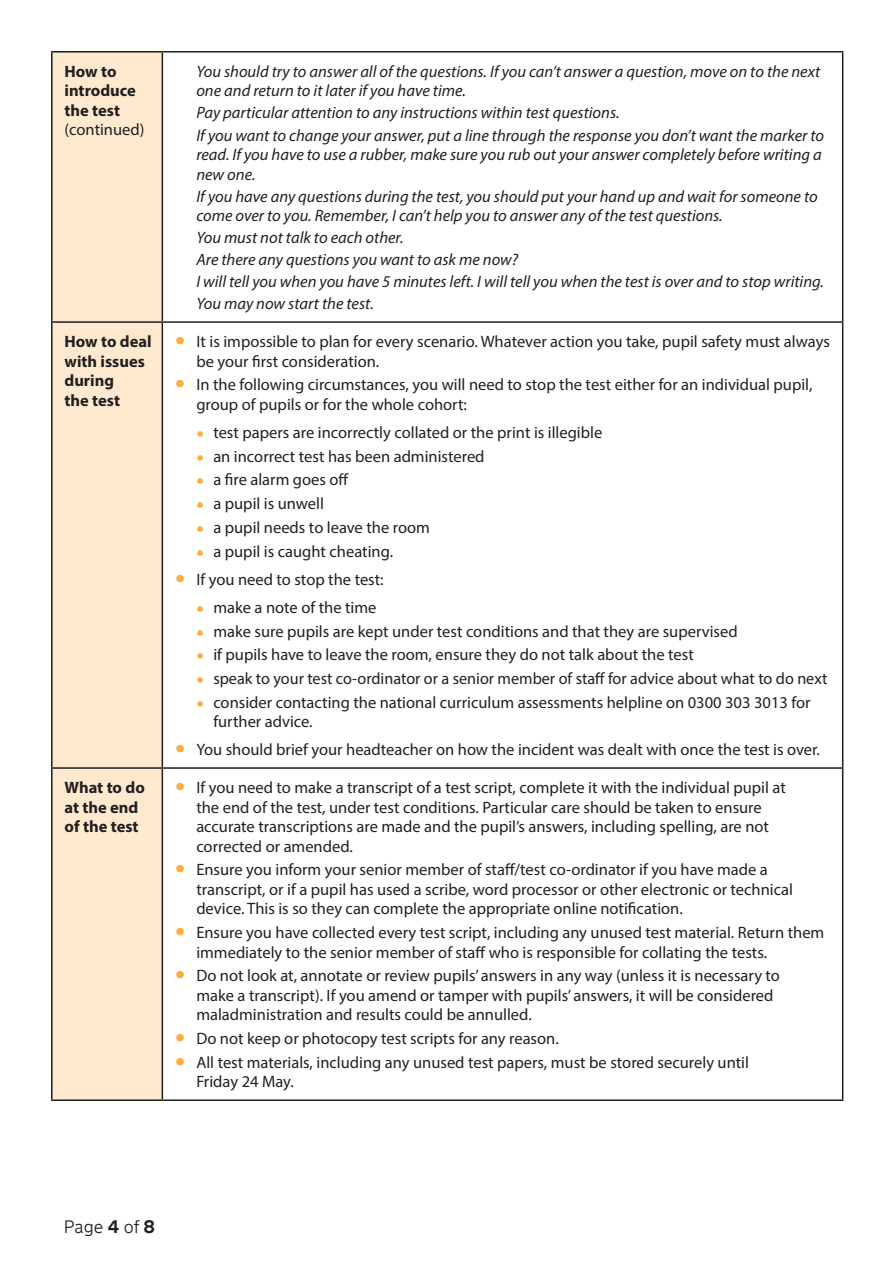
<style>
.page{position:relative;width:893px;height:1263px;background:#fff}
.page>*{position:absolute;margin:0;border:0;box-sizing:border-box;transform-origin:0 0}
.t1{font:300 18px "New Transport";color:#231f20}
.t2{font:16.5px/19.5px "Myriad Pro";color:#231f20}
.Table_body_indent{font:italic 16.5px/19.5px "Myriad Pro";color:#231f20}
.Table_body{font:700 16.5px/19.5px "Myriad Pro";color:#231f20}
.s1{font-weight:400}
.s2{font-size:36px;color:#ffad40}
.s3{font-size:27px;color:#ffad40}
.s4{font-weight:700}
</style>
<div class="page">
<div style="left:53px;top:53px;width:109px;height:1046px;background:#ffead0"></div>
<hr style="left:51px;top:53px;width:2px;height:268px;background:#1d1e1f">
<hr style="left:162px;top:53px;width:1px;height:268px;background:#1d1e1f">
<hr style="left:842px;top:53px;width:1px;height:268px;background:#1d1e1f">
<hr style="left:51px;top:323px;width:2px;height:444px;background:#1d1e1f">
<hr style="left:162px;top:323px;width:1px;height:444px;background:#1d1e1f">
<hr style="left:842px;top:323px;width:1px;height:444px;background:#1d1e1f">
<hr style="left:51px;top:767px;width:111px;height:2px;background:#1d1e1f">
<hr style="left:51px;top:769px;width:2px;height:330px;background:#1d1e1f">
<hr style="left:162px;top:767px;width:681px;height:2px;background:#1d1e1f">
<hr style="left:162px;top:769px;width:1px;height:330px;background:#1d1e1f">
<hr style="left:842px;top:769px;width:1px;height:330px;background:#1d1e1f">
<hr style="left:51px;top:1099px;width:111px;height:2px;background:#1d1e1f">
<hr style="left:162px;top:1099px;width:681px;height:2px;background:#1d1e1f">
<hr style="left:51px;top:51px;width:111px;height:2px;background:#1d1e1f">
<hr style="left:162px;top:51px;width:681px;height:2px;background:#1d1e1f">
<hr style="left:51px;top:321px;width:111px;height:2px;background:#1d1e1f">
<hr style="left:162px;top:321px;width:681px;height:2px;background:#1d1e1f">
<p class="Table_body" style="left:65px;top:61px;width:81px">How to introduce the test <span class="s1">(continued)</span></p>
<p class="Table_body_indent" style="left:196px;top:61px;width:625px">You should try to answer all of the questions. If you can’t answer a question, move on to the next one and return to it later if you have time.</p>
<p class="Table_body_indent" style="left:196px;top:103px;width:425px">Pay particular attention to any instructions within test questions.</p>
<p class="Table_body_indent" style="left:196px;top:125px;width:629px">If you want to change your answer, put a line through the response you don’t want the marker to read. If you have to use a rubber, make sure you rub out your answer completely before writing a new one.</p>
<p class="Table_body_indent" style="left:196px;top:186px;width:623px">If you have any questions during the test, you should put your hand up and wait for someone to come over to you. Remember, I can’t help you to answer any of the test questions.</p>
<p class="Table_body_indent" style="left:196px;top:228px;width:209px">You must not talk to each other.</p>
<p class="Table_body_indent" style="left:196px;top:250px;width:323px">Are there any questions you want to ask me now?</p>
<p class="Table_body_indent" style="left:196px;top:272px;width:629px">I will tell you when you have 5 minutes left. I will tell you when the test is over and to stop writing.</p>
<p class="Table_body_indent" style="left:196px;top:294px;width:179px">You may now start the test.</p>
<p class="Table_body" style="left:65px;top:331px;width:89px">How to deal with issues during<br>the test</p>
<p class="t2" style="left:196px;top:332px;width:635px;text-indent:-21px"><span class="s2">•</span> It is impossible to plan for every scenario. Whatever action you take, pupil safety must always be your first consideration.</p>
<p class="t2" style="left:196px;top:375px;width:618px;text-indent:-21px"><span class="s2">•</span> In the following circumstances, you will need to stop the test either for an individual pupil, group of pupils or for the whole cohort:</p>
<p class="t2" style="left:196px;top:422px;width:407px"><span class="s3">•</span> test papers are incorrectly collated or the print is illegible</p>
<p class="t2" style="left:196px;top:446px;width:290px"><span class="s3">•</span> an incorrect test has been administered</p>
<p class="t2" style="left:196px;top:470px;width:154px"><span class="s3">•</span> a fire alarm goes off</p>
<p class="t2" style="left:196px;top:494px;width:129px"><span class="s3">•</span> a pupil is unwell</p>
<p class="t2" style="left:196px;top:517px;width:235px"><span class="s3">•</span> a pupil needs to leave the room</p>
<p class="t2" style="left:196px;top:541px;width:198px"><span class="s3">•</span> a pupil is caught cheating.</p>
<p class="t2" style="left:175px;top:569px;width:210px"><span class="s2">•</span> If you need to stop the test:</p>
<p class="t2" style="left:196px;top:597px;width:182px"><span class="s3">•</span> make a note of the time</p>
<p class="t2" style="left:196px;top:621px;width:543px"><span class="s3">•</span> make sure pupils are kept under test conditions and that they are supervised</p>
<p class="t2" style="left:196px;top:645px;width:499px"><span class="s3">•</span> if pupils have to leave the room, ensure they do not talk about the test</p>
<p class="t2" style="left:196px;top:668px;width:633px"><span class="s3">•</span> speak to your test co-ordinator or a senior member of staff for advice about what to do next</p>
<p class="t2" style="left:213px;top:692px;width:599px;text-indent:-17px"><span class="s3">•</span> consider contacting the national curriculum assessments helpline on 0300 303 3013 for further advice.</p>
<p class="t2" style="left:175px;top:740px;width:646px"><span class="s2">•</span> You should brief your headteacher on how the incident was dealt with once the test is over.</p>
<p class="Table_body" style="left:65px;top:777px;width:82px">What to do at the end of the test</p>
<p class="t2" style="left:196px;top:778px;width:591px;text-indent:-21px"><span class="s2">•</span> If you need to make a transcript of a test script, complete it with the individual pupil at the end of the test, under test conditions. Particular care should be taken to ensure accurate transcriptions are made and the pupil’s answers, including spelling, are not corrected or amended.</p>
<p class="t2" style="left:196px;top:860px;width:598px;text-indent:-21px"><span class="s2">•</span> Ensure you inform your senior member of staff/test co-ordinator if you have made a transcript, or if a pupil has used a scribe, word processor or other electronic or technical device. This is so they can complete the appropriate online notification.</p>
<p class="t2" style="left:196px;top:923px;width:629px;text-indent:-21px"><span class="s2">•</span> Ensure you have collected every test script, including any unused test material. Return them immediately to the senior member of staff who is responsible for collating the tests.</p>
<p class="t2" style="left:196px;top:966px;width:585px;text-indent:-21px"><span class="s2">•</span> Do not look at, annotate or review pupils’ answers in any way (unless it is necessary to make a transcript). If you amend or tamper with pupils’ answers, it will be considered maladministration and results could be annulled.</p>
<p class="t2" style="left:175px;top:1029px;width:385px"><span class="s2">•</span> Do not keep or photocopy test scripts for any reason.</p>
<p class="t2" style="left:196px;top:1052px;width:554px;text-indent:-21px"><span class="s2">•</span> All test materials, including any unused test papers, must be stored securely until<br>Friday 24 May.</p>
<p class="t1" style="left:64px;top:1216px;width:93px">Page <span class="s4">4</span> of <span class="s4">8</span></p>
</div>
